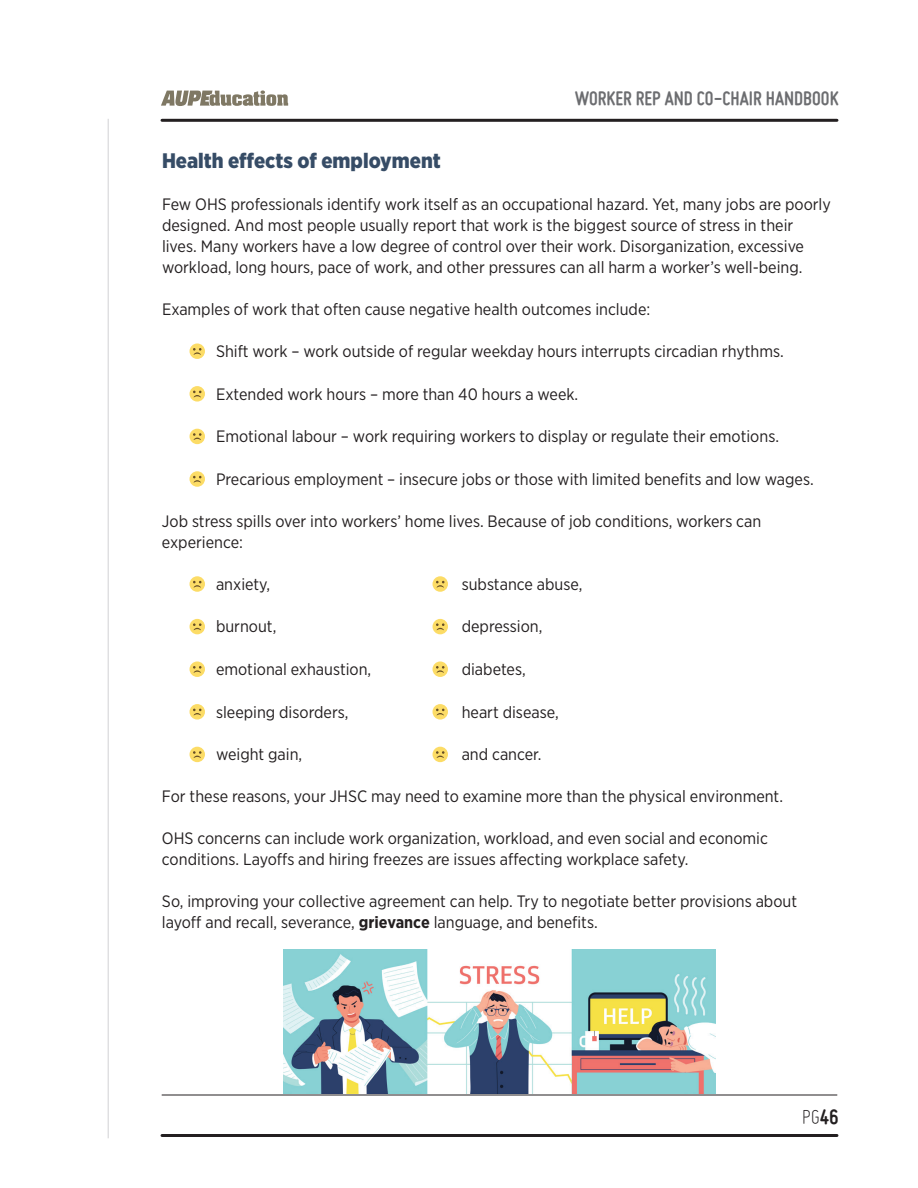
<style>
.page{position:relative;width:918px;height:1188px;background:#fff}
.page>*{position:absolute;margin:0;border:0;box-sizing:border-box;transform-origin:0 0}
.t1{font:300 22.5px "Miso";color:#231f20}
.t2{font:700 21px "Miso";color:#6c6d70}
.t3{font:900 21px "Gotham Narrow";color:#364c66}
.t4{font:16.5px/21px "Gotham Narrow";color:#231f20}
.s1{font-weight:700}
</style>
<div class="page">
<hr style="left:162px;top:119px;width:675px;height:3px;background:#231f20">
<hr style="left:162px;top:1134px;width:675px;height:3px;background:#231f20">
<hr style="left:162px;top:1095px;width:675px;height:1px;background:#231f20">
<svg style="left:161px;top:90px;width:127px;height:16px"></svg>
<hr style="left:108px;top:119px;width:1px;height:1019px;background:#d1d2d4">
<div style="left:190px;top:343px;width:15px;height:16px;background:#fcdc66;border-radius:50%"></div>
<svg style="left:193px;top:348px;width:9px;height:7px"></svg>
<div style="left:190px;top:386px;width:15px;height:16px;background:#fcdc66;border-radius:50%"></div>
<svg style="left:193px;top:391px;width:9px;height:7px"></svg>
<div style="left:190px;top:429px;width:15px;height:15px;background:#fcdc66;border-radius:50%"></div>
<svg style="left:193px;top:433px;width:9px;height:7px"></svg>
<div style="left:190px;top:471px;width:15px;height:16px;background:#fcdc66;border-radius:50%"></div>
<svg style="left:193px;top:476px;width:9px;height:7px"></svg>
<div style="left:190px;top:576px;width:15px;height:16px;background:#fcdc66;border-radius:50%"></div>
<svg style="left:193px;top:581px;width:9px;height:7px"></svg>
<div style="left:433px;top:576px;width:15px;height:16px;background:#fcdc66;border-radius:50%"></div>
<svg style="left:436px;top:581px;width:9px;height:7px"></svg>
<div style="left:190px;top:619px;width:15px;height:15px;background:#fcdc66;border-radius:50%"></div>
<svg style="left:193px;top:623px;width:9px;height:7px"></svg>
<div style="left:433px;top:619px;width:15px;height:15px;background:#fcdc66;border-radius:50%"></div>
<svg style="left:436px;top:623px;width:9px;height:7px"></svg>
<div style="left:190px;top:661px;width:15px;height:16px;background:#fcdc66;border-radius:50%"></div>
<svg style="left:193px;top:666px;width:9px;height:7px"></svg>
<div style="left:433px;top:661px;width:15px;height:16px;background:#fcdc66;border-radius:50%"></div>
<svg style="left:436px;top:666px;width:9px;height:7px"></svg>
<div style="left:190px;top:704px;width:15px;height:16px;background:#fcdc66;border-radius:50%"></div>
<svg style="left:193px;top:709px;width:9px;height:7px"></svg>
<div style="left:433px;top:704px;width:15px;height:16px;background:#fcdc66;border-radius:50%"></div>
<svg style="left:436px;top:709px;width:9px;height:7px"></svg>
<div style="left:190px;top:747px;width:15px;height:15px;background:#fcdc66;border-radius:50%"></div>
<svg style="left:193px;top:751px;width:9px;height:7px"></svg>
<div style="left:433px;top:747px;width:15px;height:15px;background:#fcdc66;border-radius:50%"></div>
<svg style="left:436px;top:751px;width:9px;height:7px"></svg>
<img style="left:284px;top:949px;width:431px;height:144px">
<p class="t2" style="left:575px;top:86px;width:265px">WORKER REP AND CO-CHAIR HANDBOOK</p>
<p class="t3" style="left:162px;top:147px;width:280px">Health effects of employment</p>
<p class="t4" style="left:162px;top:193px;width:670px">Few OHS professionals identify work itself as an occupational hazard. Yet, many jobs are poorly designed. And most people usually report that work is the biggest source of stress in their lives. Many workers have a low degree of control over their work. Disorganization, excessive workload, long hours, pace of work, and other pressures can all harm a worker’s well-being.</p>
<p class="t4" style="left:162px;top:298px;width:490px">Examples of work that often cause negative health outcomes include:</p>
<p class="t4" style="left:216px;top:340px;width:569px">Shift work – work outside of regular weekday hours interrupts circadian rhythms.</p>
<p class="t4" style="left:216px;top:383px;width:364px">Extended work hours – more than 40 hours a week.</p>
<p class="t4" style="left:216px;top:426px;width:565px">Emotional labour – work requiring workers to display or regulate their emotions.</p>
<p class="t4" style="left:216px;top:468px;width:599px">Precarious employment – insecure jobs or those with limited benefits and low wages.</p>
<p class="t4" style="left:162px;top:510px;width:601px">Job stress spills over into workers’ home lives. Because of job conditions, workers can experience:</p>
<p class="t4" style="left:216px;top:573px;width:56px">anxiety,</p>
<p class="t4" style="left:462px;top:573px;width:122px">substance abuse,</p>
<p class="t4" style="left:216px;top:616px;width:62px">burnout,</p>
<p class="t4" style="left:462px;top:616px;width:82px">depression,</p>
<p class="t4" style="left:216px;top:658px;width:157px">emotional exhaustion,</p>
<p class="t4" style="left:462px;top:658px;width:66px">diabetes,</p>
<p class="t4" style="left:216px;top:701px;width:134px">sleeping disorders,</p>
<p class="t4" style="left:462px;top:701px;width:99px">heart disease,</p>
<p class="t4" style="left:216px;top:744px;width:88px">weight gain,</p>
<p class="t4" style="left:462px;top:744px;width:81px">and cancer.</p>
<p class="t4" style="left:162px;top:786px;width:623px">For these reasons, your JHSC may need to examine more than the physical environment.</p>
<p class="t4" style="left:162px;top:828px;width:607px">OHS concerns can include work organization, workload, and even social and economic conditions. Layoffs and hiring freezes are issues affecting workplace safety.</p>
<p class="t4" style="left:162px;top:891px;width:637px">So, improving your collective agreement can help. Try to negotiate better provisions about layoff and recall, severance, <span class="s1">grievance</span> language, and benefits.</p>
<h1 class="t1" style="left:802px;top:1105px;width:38px">PG<span class="s1">46</span></h1>
</div>
